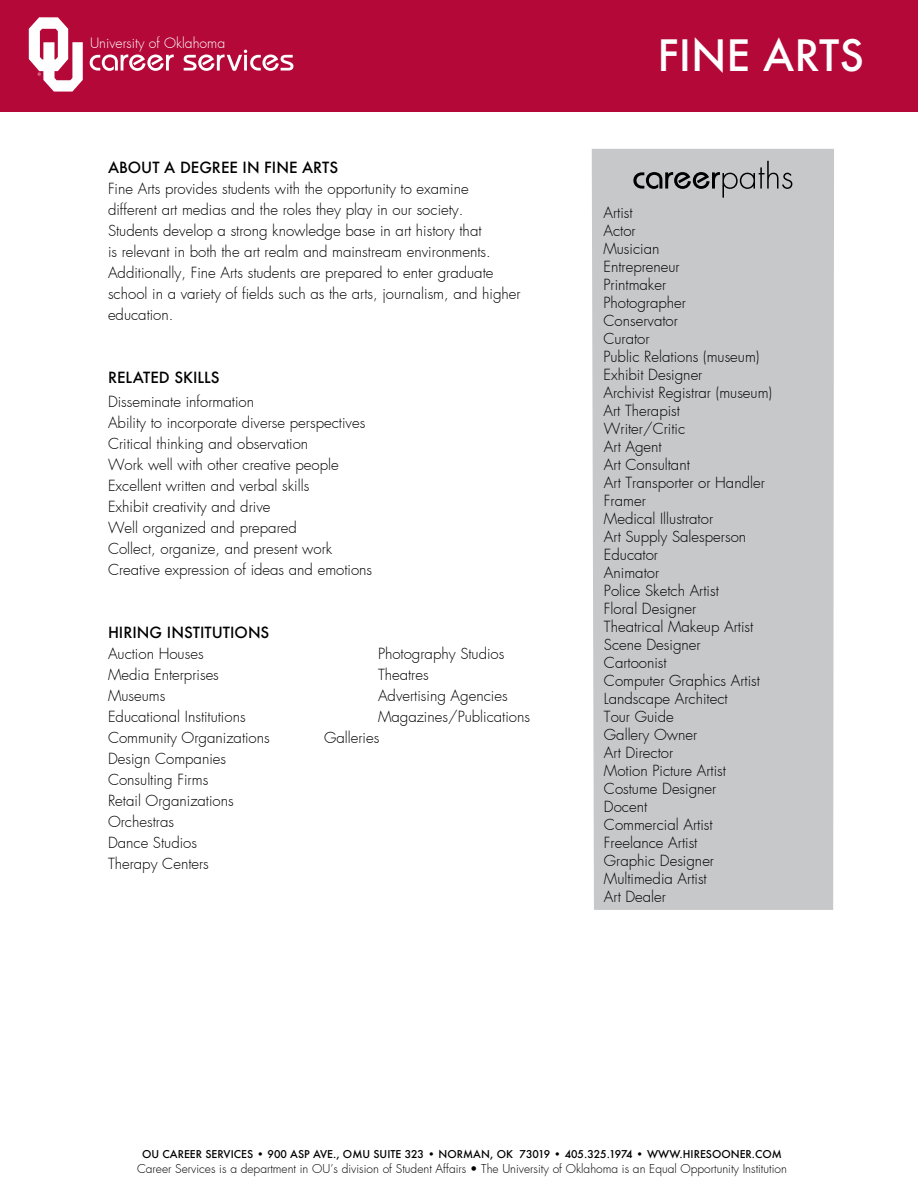
<style>
.page{position:relative;width:918px;height:1188px;background:#fff}
.page>*{position:absolute;margin:0;border:0;box-sizing:border-box;transform-origin:0 0}
.t1{font:500 42px "Futura";color:#fff}
.t2{font:300 15px/18px "Futura";color:#000}
.t3{font:500 15px "Futura";color:#000}
.t4{font:300 13.95px "Futura";color:#fff}
.t5{font:300 12px "Futura";color:#000}
.t6{font:500 10.5px "Futura";color:#000}
</style>
<div class="page">
<div style="left:0;top:0;width:918px;height:112px;background:#b30838"></div>
<svg style="left:90px;top:50px;width:203px;height:21px"></svg>
<div style="left:592px;top:149px;width:242px;height:761px;background:#c7c8ca"></div>
<svg style="left:633px;top:161px;width:159px;height:37px;background:#a6a7a8"></svg>
<svg style="left:29px;top:17px;width:54px;height:75px"></svg>
<p class="t4" style="left:90px;top:34px;width:137px">University of Oklahoma</p>
<p class="t3" style="left:108px;top:157px;width:232px">ABOUT A DEGREE IN FINE ARTS</p>
<p class="t2" style="left:108px;top:178px;width:414px;line-height:21px">Fine Arts provides students with the opportunity to examine different art medias and the roles they play in our society.<br>Students develop a strong knowledge base in art history that<br>is relevant in both the art realm and mainstream environments.<br>Additionally, Fine Arts students are prepared to enter graduate school in a variety of fields such as the arts, journalism, and higher education.</p>
<p class="t3" style="left:108px;top:367px;width:113px">RELATED SKILLS</p>
<p class="t2" style="left:108px;top:391px;width:266px;line-height:21px">Disseminate information<br>Ability to incorporate diverse perspectives Critical thinking and observation<br>Work well with other creative people Excellent written and verbal skills<br>Exhibit creativity and drive<br>Well organized and prepared<br>Collect, organize, and present work Creative expression of ideas and emotions</p>
<p class="t3" style="left:108px;top:622px;width:163px">HIRING INSTITUTIONS</p>
<p class="t2" style="left:108px;top:645px;width:97px">Auction Houses</p>
<p class="t2" style="left:378px;top:645px;width:128px">Photography Studios</p>
<p class="t2" style="left:108px;top:666px;width:112px">Media Enterprises</p>
<p class="t2" style="left:378px;top:666px;width:52px">Theatres</p>
<p class="t2" style="left:108px;top:687px;width:59px">Museums</p>
<p class="t2" style="left:378px;top:687px;width:131px">Advertising Agencies</p>
<p class="t2" style="left:108px;top:708px;width:139px">Educational Institutions</p>
<p class="t2" style="left:378px;top:708px;width:154px">Magazines/Publications</p>
<p class="t2" style="left:108px;top:729px;width:163px">Community Organizations</p>
<p class="t2" style="left:324px;top:729px;width:57px">Galleries</p>
<p class="t2" style="left:108px;top:748px;width:127px;line-height:21px">Design Companies<br>Consulting Firms<br>Retail Organizations<br>Orchestras<br>Dance Studios<br>Therapy Centers</p>
<h1 class="t1" style="left:657px;top:26px;width:208px">FINE ARTS</h1>
<p class="t2" style="left:603px;top:204px;width:170px">Artist<br>Actor<br>Musician<br>Entrepreneur<br>Printmaker<br>Photographer<br>Conservator<br>Curator<br>Public Relations (museum)<br>Exhibit Designer<br>Archivist Registrar (museum)<br>Art Therapist<br>Writer/Critic<br>Art Agent<br>Art Consultant<br>Art Transporter or Handler<br>Framer<br>Medical Illustrator<br>Art Supply Salesperson<br>Educator<br>Animator<br>Police Sketch Artist<br>Floral Designer<br>Theatrical Makeup Artist<br>Scene Designer<br>Cartoonist<br>Computer Graphics Artist<br>Landscape Architect<br>Tour Guide<br>Gallery Owner<br>Art Director<br>Motion Picture Artist<br>Costume Designer<br>Docent<br>Commercial Artist<br>Freelance Artist<br>Graphic Designer<br>Multimedia Artist<br>Art Dealer</p>
<p class="t6" style="left:142px;top:1147px;width:641px">OU CAREER SERVICES • 900 ASP AVE., OMU SUITE 323 • NORMAN, OK 73019 • 405.325.1974 • WWW.HIRESOONER.COM</p>
<p class="t5" style="left:137px;top:1161px;width:651px">Career Services is a department in OU’s division of Student Affairs • The University of Oklahoma is an Equal Opportunity Institution</p>
</div>
